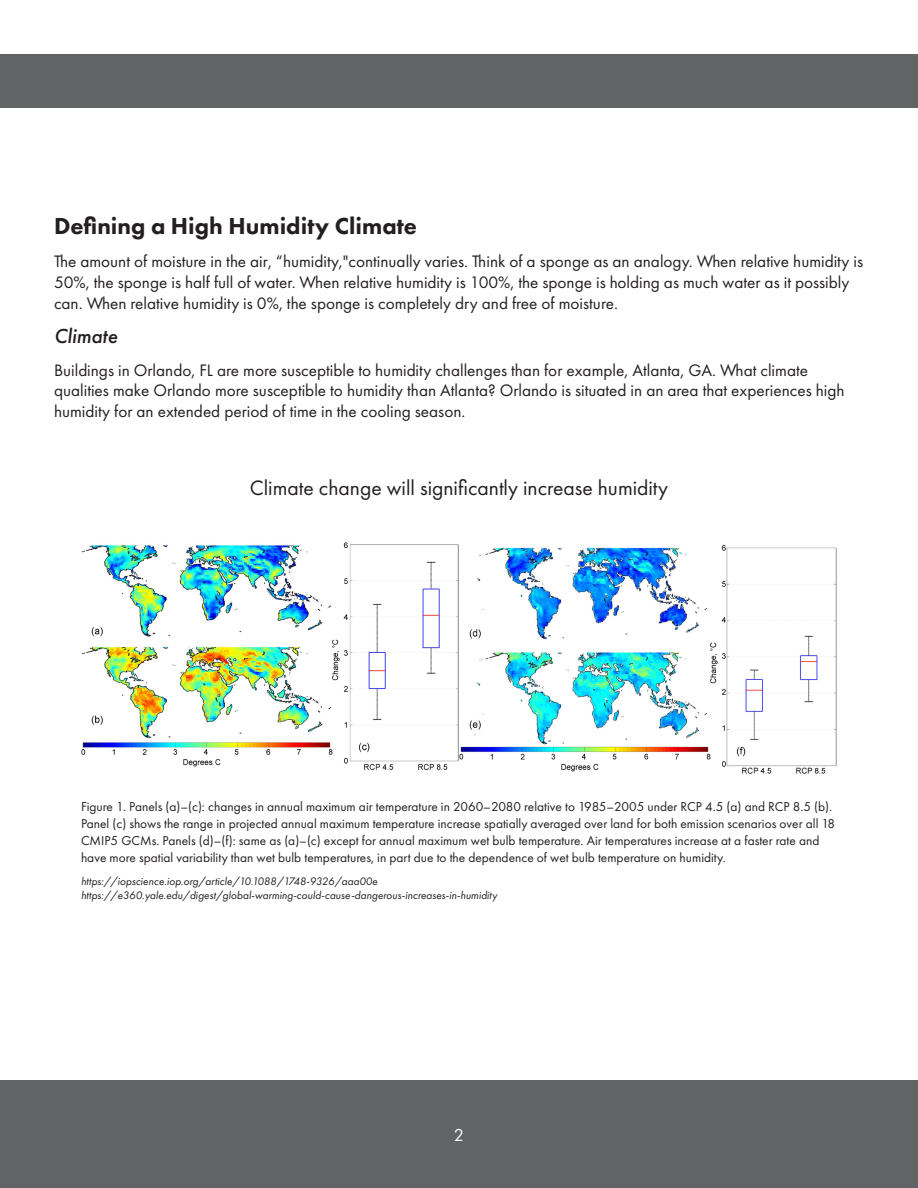
<style>
.page{position:relative;width:918px;height:1188px;background:#fff}
.page>*{position:absolute;margin:0;border:0;box-sizing:border-box;transform-origin:0 0}
.Body_Text__-_Justifi{font:800 24px "Futura PT";color:#231f20}
.Body_Text_-_1st_Lett{font:21.6px "Futura PT";color:#231f20}
.Body_Text__-_Justifi-2{font:italic 500 21px "Futura PT";color:#231f20}
.t1{font:18px "Futura PT";color:#fff}
.Body_Text__-_Justifi-3{font:17.25px/20.7px "Futura PT";color:#231f20}
.Body_Text_-_1st_Lett-2{font:13.35px/17px "Futura PT";color:#231f20}
.Section_Body_Text{font:italic 11.25px/13.5px "Futura PT";color:#231f20}
</style>
<div class="page">
<div style="left:0;top:1080px;width:918px;height:108px;background:#616365"></div>
<div style="left:0;top:54px;width:918px;height:54px;background:#616365"></div>
<img style="left:81px;top:542px;width:378px;height:228px">
<img style="left:459px;top:544px;width:378px;height:230px">
<p class="Body_Text__-_Justifi" style="left:54px;top:211px;width:365px">Defining a High Humidity Climate</p>
<p class="Body_Text__-_Justifi-3" style="left:54px;top:251px;width:811px">The amount of moisture in the air, “humidity,"continually varies. Think of a sponge as an analogy. When relative humidity is<br>50%, the sponge is half full of water. When relative humidity is 100%, the sponge is holding as much water as it possibly can. When relative humidity is 0%, the sponge is completely dry and free of moisture.</p>
<p class="Body_Text__-_Justifi-2" style="left:54px;top:323px;width:65px">Climate</p>
<p class="Body_Text__-_Justifi-3" style="left:54px;top:360px;width:792px">Buildings in Orlando, FL are more susceptible to humidity challenges than for example, Atlanta, GA. What climate qualities make Orlando more susceptible to humidity than Atlanta? Orlando is situated in an area that experiences high humidity for an extended period of time in the cooling season.</p>
<p class="Body_Text_-_1st_Lett" style="left:250px;top:475px;width:420px">Climate change will significantly increase humidity</p>
<p class="Body_Text_-_1st_Lett-2" style="left:81px;top:798px;width:756px">Figure 1. Panels (a)–(c): changes in annual maximum air temperature in 2060–2080 relative to 1985–2005 under RCP 4.5 (a) and RCP 8.5 (b).<br>Panel (c) shows the range in projected annual maximum temperature increase spatially averaged over land for both emission scenarios over all 18<br>CMIP5 GCMs. Panels (d)–(f): same as (a)–(c) except for annual maximum wet bulb temperature. Air temperatures increase at a faster rate and have more spatial variability than wet bulb temperatures, in part due to the dependence of wet bulb temperature on humidity.</p>
<p class="Section_Body_Text" style="left:81px;top:875px;width:418px">https://iopscience.iop.org/article/10.1088/1748-9326/aaa00e https://e360.yale.edu/digest/global-warming-could-cause-dangerous-increases-in-humidity</p>
<p class="t1" style="left:454px;top:1124px;width:12px">2</p>
</div>
